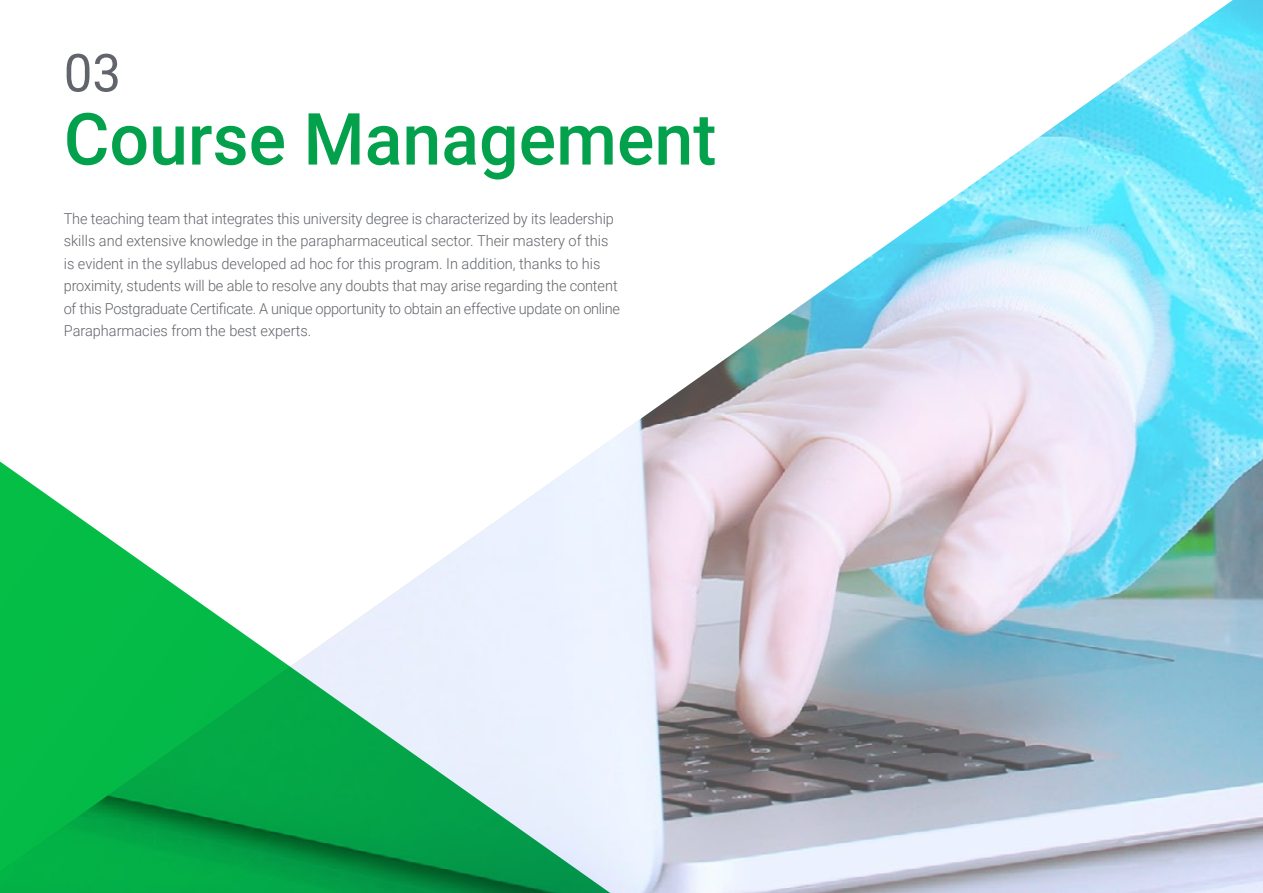
<style>
.page{position:relative;width:1263px;height:893px;background:#fff}
.page>*{position:absolute;margin:0;border:0;box-sizing:border-box;transform-origin:0 0}
.t1{font:500 72px "Roboto";color:#04a14d}
.t2{font:52.5px "Roboto";color:#61646a}
.t3{font:300 15px/22.5px "Roboto";letter-spacing:-.01em;color:#61646a}
</style>
<div class="page">
<img style="left:602px;top:0;width:661px;height:893px">
<svg style="left:0;top:446px;width:640px;height:447px"></svg>
<h2 class="t2" style="left:64px;top:36px;width:59px">03</h2>
<h1 class="t1" style="left:64px;top:89px;width:654px">Course Management</h1>
<p class="t3" style="left:64px;top:207px;width:558px">The teaching team that integrates this university degree is characterized by its leadership skills and extensive knowledge in the parapharmaceutical sector. Their mastery of this is evident in the syllabus developed ad hoc for this program. In addition, thanks to his proximity, students will be able to resolve any doubts that may arise regarding the content of this Postgraduate Certificate. A unique opportunity to obtain an effective update on online Parapharmacies from the best experts.</p>
</div>
